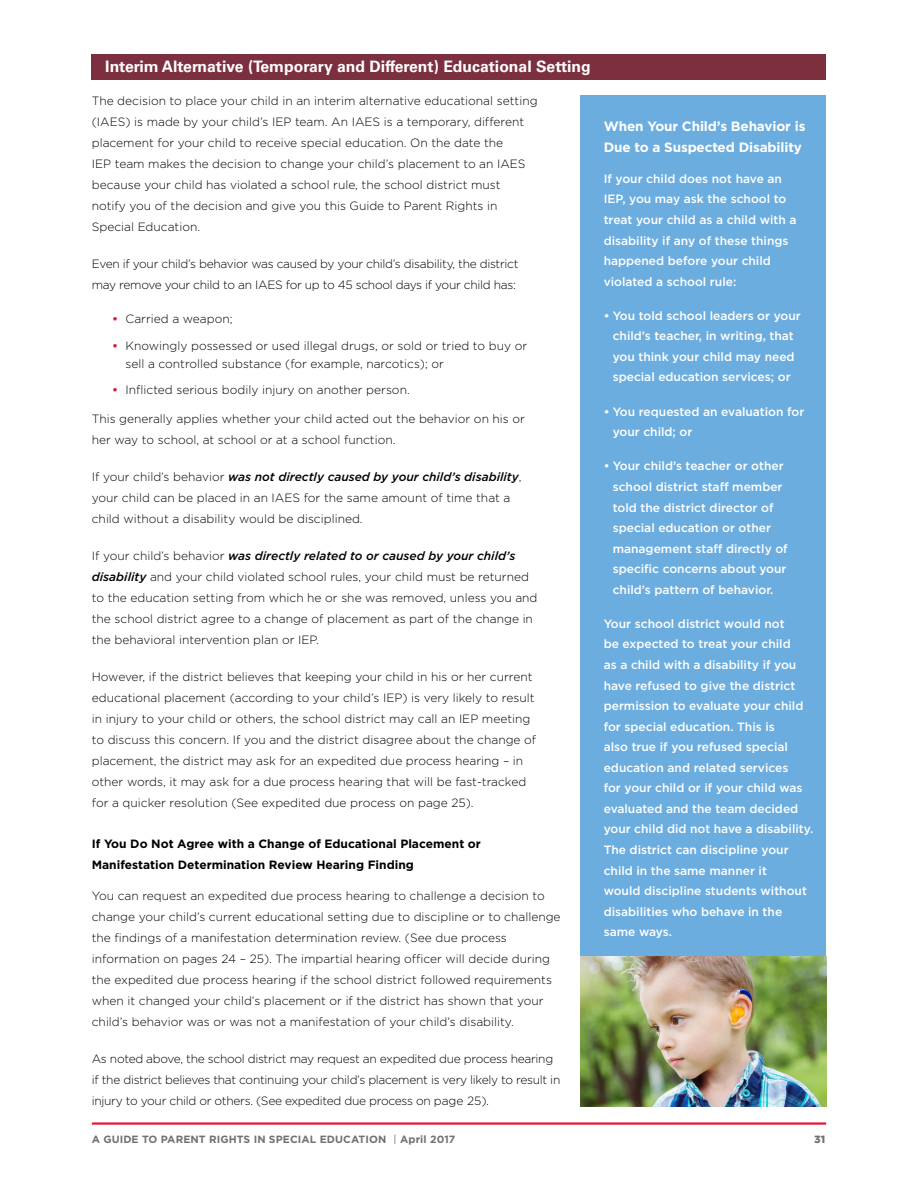
<style>
.page{position:relative;width:918px;height:1188px;background:#fff}
.page>*{position:absolute;margin:0;border:0;box-sizing:border-box;transform-origin:0 0}
.HD{font:700 15.75px "Univers LT Std";color:#fff}
.Side_Bar_HD{font:700 13.5px/21px "Gotham";letter-spacing:-.01em;color:#fff}
.BOD{font:300 12px/21px "Gotham";color:#000}
.BOD-2{font:500 12px/20.5px "Gotham";color:#fff}
.BOD-3{font:300 12px/21px "Gotham";letter-spacing:-.025em;color:#000}
.SubHD{font:700 12px/21px "Gotham";color:#000}
.t1{font:700 10.5px "Gotham";letter-spacing:.01em;color:#717073}
.t2{font:900 10.5px "Gotham";color:#717073}
.s1{font-weight:700;color:#e31837}
.s2{font-weight:500;font-style:italic}
.s3{font-weight:300;font-size:13.5px}
</style>
<div class="page">
<hr style="left:92px;top:1122px;width:734px;height:3px;background:#e31837">
<div style="left:92px;top:54px;width:734px;height:26px;background:#7c303f"></div>
<div style="left:580px;top:95px;width:246px;height:867px;background:#6caddf"></div>
<img style="left:580px;top:957px;width:246px;height:150px">
<h3 class="HD" style="left:105px;top:58px;width:487px">Interim Alternative (Temporary and Different) Educational Setting</h3>
<p class="BOD" style="left:92px;top:90px;width:447px">The decision to place your child in an interim alternative educational setting (IAES) is made by your child’s IEP team. An IAES is a temporary, different placement for your child to receive special education. On the date the<br>IEP team makes the decision to change your child’s placement to an IAES because your child has violated a school rule, the school district must notify you of the decision and give you this Guide to Parent Rights in Special Education.</p>
<p class="BOD-3" style="left:92px;top:253px;width:428px">Even if your child’s behavior was caused by your child’s disability, the district may remove your child to an IAES for up to 45 school days if your child has:</p>
<p class="BOD" style="left:112px;top:309px;width:122px"><span class="s1">•</span> Carried a weapon;</p>
<p class="BOD" style="left:126px;top:336px;width:403px;line-height:18px;text-indent:-14px"><span class="s1">•</span> Knowingly possessed or used illegal drugs, or sold or tried to buy or sell a controlled substance (for example, narcotics); or</p>
<p class="BOD" style="left:112px;top:379px;width:299px"><span class="s1">•</span> Inflicted serious bodily injury on another person.</p>
<p class="BOD" style="left:92px;top:408px;width:435px">This generally applies whether your child acted out the behavior on his or her way to school, at school or at a school function.</p>
<p class="BOD" style="left:92px;top:466px;width:431px">If your child’s behavior <span class="s2">was not directly caused by your child’s disability</span>, your child can be placed in an IAES for the same amount of time that a child without a disability would be disciplined.</p>
<p class="BOD" style="left:92px;top:545px;width:447px">If your child’s behavior <span class="s2">was directly related to or caused by your child’s disability</span> and your child violated school rules, your child must be returned to the education setting from which he or she was removed, unless you and the school district agree to a change of placement as part of the change in the behavioral intervention plan or IEP.</p>
<p class="BOD" style="left:92px;top:666px;width:446px">However, if the district believes that keeping your child in his or her current educational placement (according to your child’s IEP) is very likely to result in injury to your child or others, the school district may call an IEP meeting to discuss this concern. If you and the district disagree about the change of placement, the district may ask for an expedited due process hearing – in other words, it may ask for a due process hearing that will be fast-tracked for a quicker resolution (See expedited due process on page 25).</p>
<h4 class="SubHD" style="left:92px;top:833px;width:391px">If You Do Not Agree with a Change of Educational Placement or<br>Manifestation Determination Review Hearing Finding</h4>
<p class="BOD" style="left:92px;top:885px;width:470px">You can request an expedited due process hearing to challenge a decision to change your child’s current educational setting due to discipline or to challenge the findings of a manifestation determination review. (See due process information on pages 24 – 25). The impartial hearing officer will decide during the expedited due process hearing if the school district followed requirements when it changed your child’s placement or if the district has shown that your child’s behavior was or was not a manifestation of your child’s disability.</p>
<p class="BOD-3" style="left:92px;top:1048px;width:470px">As noted above, the school district may request an expedited due process hearing if the district believes that continuing your child’s placement is very likely to result in injury to your child or others. (See expedited due process on page 25).</p>
<h5 class="Side_Bar_HD" style="left:604px;top:116px;width:203px">When Your Child’s Behavior is<br>Due to a Suspected Disability</h5>
<p class="BOD-2" style="left:604px;top:168px;width:194px">If your child does not have an<br>IEP, you may ask the school to treat your child as a child with a disability if any of these things happened before your child violated a school rule:</p>
<p class="BOD-2" style="left:604px;top:305px;width:199px;text-align:center">• You told school leaders or your child’s teacher, in writing, that you think your child may need special education services; or</p>
<p class="BOD-2" style="left:613px;top:401px;width:193px;text-indent:-9px">• You requested an evaluation for your child; or</p>
<p class="BOD-2" style="left:613px;top:456px;width:177px;text-indent:-9px">• Your child’s teacher or other school district staff member told the district director of special education or other management staff directly of specific concerns about your child’s pattern of behavior.</p>
<p class="BOD-2" style="left:604px;top:613px;width:211px">Your school district would not<br>be expected to treat your child<br>as a child with a disability if you have refused to give the district permission to evaluate your child for special education. This is<br>also true if you refused special education and related services<br>for your child or if your child was evaluated and the team decided your child did not have a disability.<br>The district can discipline your child in the same manner it<br>would discipline students without disabilities who behave in the same ways.</p>
<p class="t1" style="left:92px;top:1133px;width:365px">A GUIDE TO PARENT RIGHTS IN SPECIAL EDUCATION <span class="s3">I</span> April 2017</p>
<p class="t2" style="left:814px;top:1133px;width:12px">31</p>
</div>
